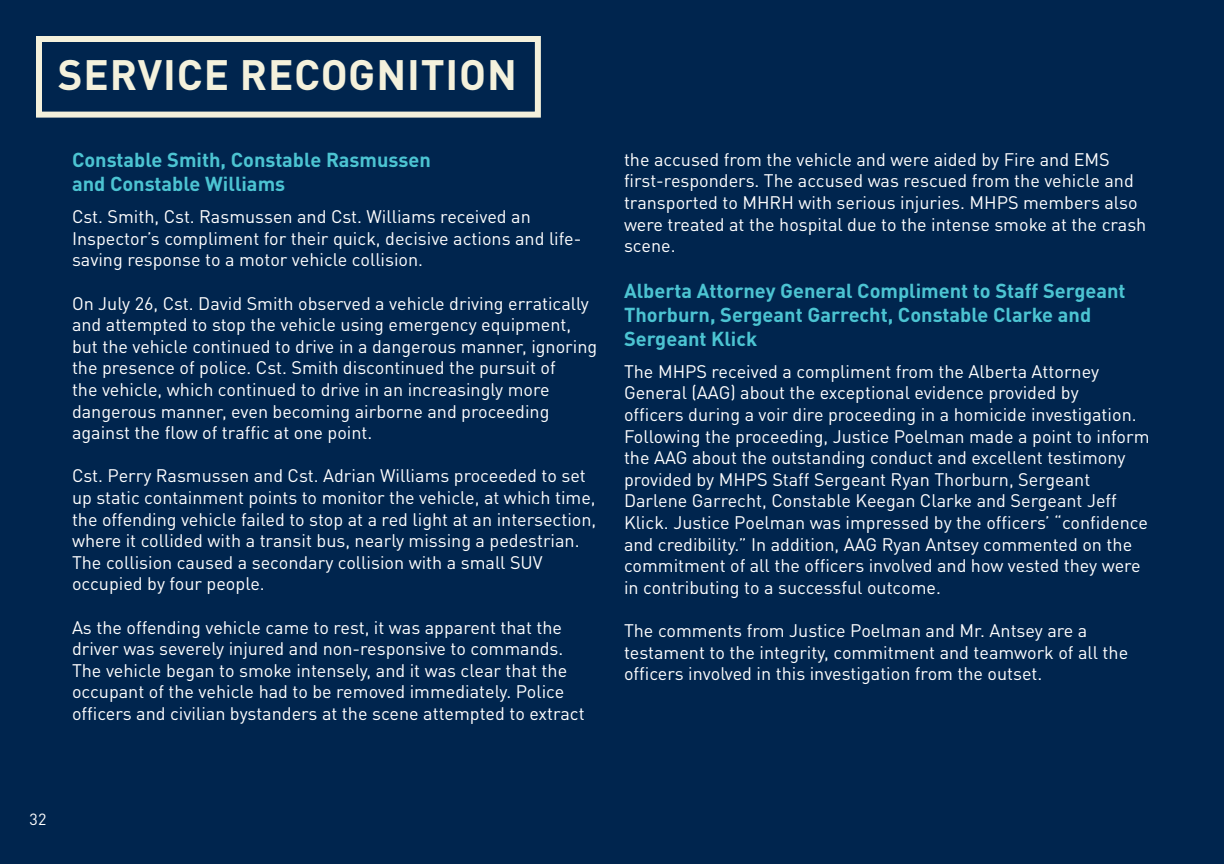
<style>
.page{position:relative;width:1224px;height:864px;background:#00254e}
.page>*{position:absolute;margin:0;border:0;box-sizing:border-box;transform-origin:0 0}
.t1{font:700 42px "DIN Pro";letter-spacing:.02em;color:#f4f1dc}
.t2{font:700 20px/24px "DIN Pro";color:#4cc4d2}
.t3{font:18px/21.6px "DIN Pro";color:#fff}
.t4{font:16px "DIN Pro";color:#fff}
</style>
<div class="page">
<div style="left:36px;top:36px;width:505px;height:82px;border:6px solid #f4f1dc"></div>
<p class="t1" style="left:58px;top:40px;width:460px">SERVICE RECOGNITION</p>
<p class="t2" style="left:72px;top:146px;width:360px">Constable Smith, Constable Rasmussen</p>
<p class="t2" style="left:72px;top:170px;width:215px">and Constable Williams</p>
<p class="t3" style="left:72px;top:204px;width:511px">Cst. Smith, Cst. Rasmussen and Cst. Williams received an<br>Inspector’s compliment for their quick, decisive actions and life&shy;saving response to a motor vehicle collision.</p>
<p class="t3" style="left:72px;top:291px;width:527px">On July 26, Cst. David Smith observed a vehicle driving erratically and attempted to stop the vehicle using emergency equipment, but the vehicle continued to drive in a dangerous manner, ignoring the presence of police. Cst. Smith discontinued the pursuit of<br>the vehicle, which continued to drive in an increasingly more dangerous manner, even becoming airborne and proceeding against the flow of traffic at one point.</p>
<p class="t3" style="left:72px;top:463px;width:526px">Cst. Perry Rasmussen and Cst. Adrian Williams proceeded to set up static containment points to monitor the vehicle, at which time, the offending vehicle failed to stop at a red light at an intersection, where it collided with a transit bus, nearly missing a pedestrian.<br>The collision caused a secondary collision with a small SUV occupied by four people.</p>
<p class="t3" style="left:72px;top:615px;width:514px">As the offending vehicle came to rest, it was apparent that the driver was severely injured and non-responsive to commands.<br>The vehicle began to smoke intensely, and it was clear that the occupant of the vehicle had to be removed immediately. Police officers and civilian bystanders at the scene attempted to extract</p>
<p class="t3" style="left:624px;top:147px;width:524px">the accused from the vehicle and were aided by Fire and EMS first-responders. The accused was rescued from the vehicle and transported to MHRH with serious injuries. MHPS members also were treated at the hospital due to the intense smoke at the crash scene.</p>
<p class="t2" style="left:624px;top:276px;width:503px">Alberta Attorney General Compliment to Staff Sergeant<br>Thorburn, Sergeant Garrecht, Constable Clarke and<br>Sergeant Klick</p>
<p class="t3" style="left:624px;top:359px;width:527px">The MHPS received a compliment from the Alberta Attorney General (AAG) about the exceptional evidence provided by<br>officers during a voir dire proceeding in a homicide investigation.<br>Following the proceeding, Justice Poelman made a point to inform the AAG about the outstanding conduct and excellent testimony provided by MHPS Staff Sergeant Ryan Thorburn, Sergeant Darlene Garrecht, Constable Keegan Clarke and Sergeant Jeff Klick. Justice Poelman was impressed by the officers’ “confidence and credibility.” In addition, AAG Ryan Antsey commented on the commitment of all the officers involved and how vested they were in contributing to a successful outcome.</p>
<p class="t3" style="left:624px;top:618px;width:506px">The comments from Justice Poelman and Mr. Antsey are a testament to the integrity, commitment and teamwork of all the officers involved in this investigation from the outset.</p>
<p class="t4" style="left:30px;top:807px;width:18px">32</p>
</div>
